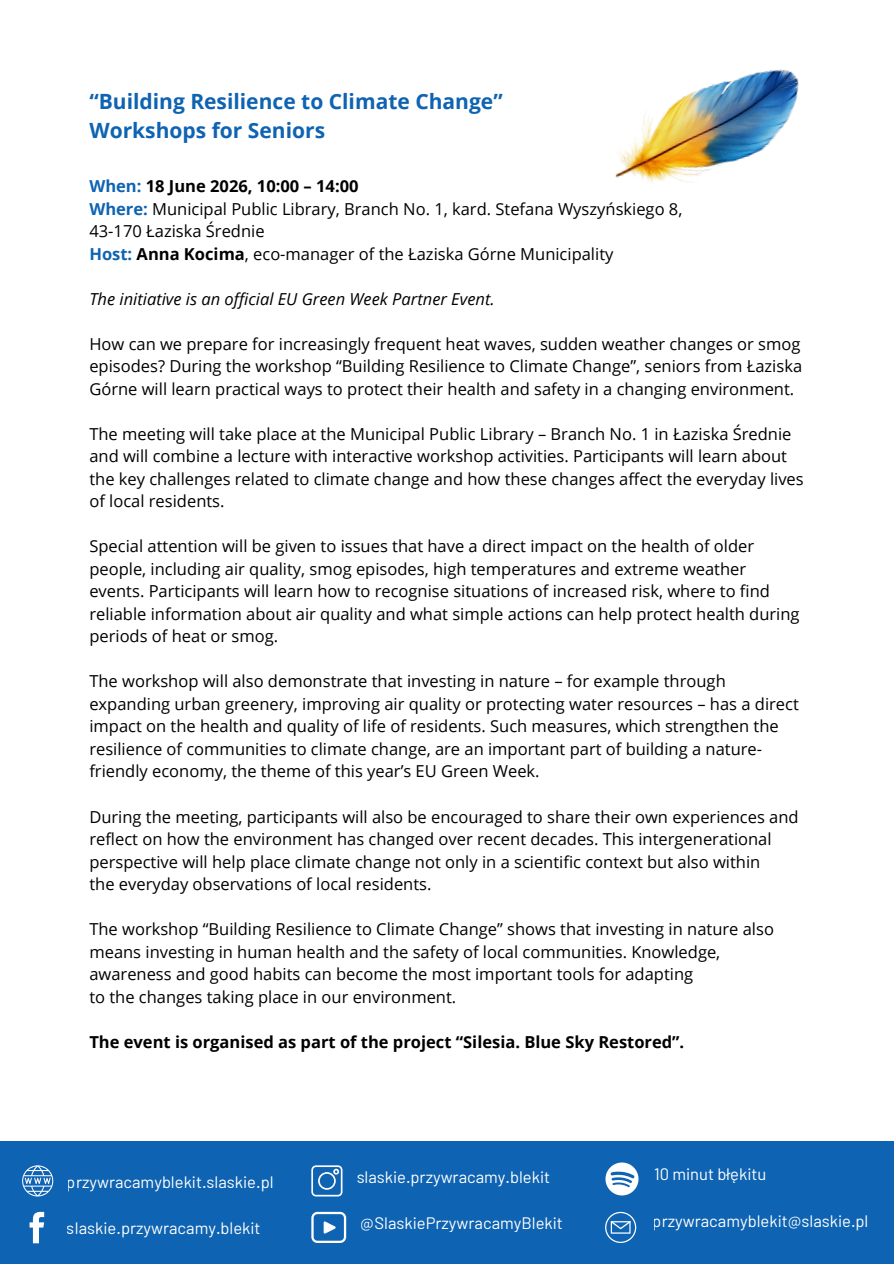
<style>
.page{position:relative;width:894px;height:1264px;background:#fff}
.page>*{position:absolute;margin:0;border:0;box-sizing:border-box;transform-origin:0 0}
.t1{font:700 21px/29.2px "Open Sans";color:#0e63b2}
.t2{font:16.5px/22.5px "Open Sans";color:#000}
.t3{font:16.5px "Barlow";color:#fff}
.t4{font:700 16.5px "Open Sans";color:#000}
.t5{font:italic 16.5px "Open Sans";color:#000}
.s1{font-weight:700;color:#0e63b2}
.s2{font-weight:700}
</style>
<div class="page">
<div style="left:0;top:1141px;width:893px;height:122px;background:#0e63b2"></div>
<svg style="left:22px;top:1165px;width:31px;height:31px"></svg>
<svg style="left:30px;top:1211px;width:14px;height:32px"></svg>
<svg style="left:311px;top:1165px;width:31px;height:31px"></svg>
<svg style="left:605px;top:1211px;width:31px;height:31px"></svg>
<img style="left:605px;top:1162px;width:33px;height:33px">
<svg style="left:311px;top:1211px;width:35px;height:31px"></svg>
<img style="left:615px;top:69px;width:184px;height:114px">
<p class="t1" style="left:89px;top:86px;width:414px">“Building Resilience to Climate Change”<br>Workshops for Seniors</p>
<p class="t2" style="left:89px;top:174px;width:594px"><span class="s1">When:</span> <span class="s2">18 June 2026, 10:00 – 14:00<br></span><span class="s1">Where:</span> Municipal Public Library, Branch No. 1, kard. Stefana Wyszyńskiego 8, 43-170 Łaziska Średnie<br><span class="s1">Host:</span> <span class="s2">Anna Kocima</span>, eco-manager of the Łaziska Górne Municipality</p>
<p class="t5" style="left:89px;top:287px;width:406px">The initiative is an official EU Green Week Partner Event.</p>
<p class="t2" style="left:89px;top:332px;width:714px;text-align:justify">How can we prepare for increasingly frequent heat waves, sudden weather changes or smog episodes? During the workshop “Building Resilience to Climate Change”, seniors from Łaziska Górne will learn practical ways to protect their health and safety in a changing environment.</p>
<p class="t2" style="left:89px;top:422px;width:715px">The meeting will take place at the Municipal Public Library – Branch No. 1 in Łaziska Średnie and will combine a lecture with interactive workshop activities. Participants will learn about the key challenges related to climate change and how these changes affect the everyday lives of local residents.</p>
<p class="t2" style="left:89px;top:534px;width:711px">Special attention will be given to issues that have a direct impact on the health of older people, including air quality, smog episodes, high temperatures and extreme weather events. Participants will learn how to recognise situations of increased risk, where to find reliable information about air quality and what simple actions can help protect health during periods of heat or smog.</p>
<p class="t2" style="left:89px;top:669px;width:710px">The workshop will also demonstrate that investing in nature – for example through expanding urban greenery, improving air quality or protecting water resources – has a direct impact on the health and quality of life of residents. Such measures, which strengthen the resilience of communities to climate change, are an important part of building a nature&shy;friendly economy, the theme of this year’s EU Green Week.</p>
<p class="t2" style="left:89px;top:804px;width:710px">During the meeting, participants will also be encouraged to share their own experiences and reflect on how the environment has changed over recent decades. This intergenerational perspective will help place climate change not only in a scientific context but also within<br>the everyday observations of local residents.</p>
<p class="t2" style="left:89px;top:917px;width:686px">The workshop “Building Resilience to Climate Change” shows that investing in nature also means investing in human health and the safety of local communities. Knowledge, awareness and good habits can become the most important tools for adapting<br>to the changes taking place in our environment.</p>
<p class="t4" style="left:89px;top:1030px;width:596px">The event is organised as part of the project “Silesia. Blue Sky Restored”.</p>
<p class="t3" style="left:67px;top:1171px;width:208px">przywracamyblekit.slaskie.pl</p>
<p class="t3" style="left:67px;top:1217px;width:195px">slaskie.przywracamy.blekit</p>
<p class="t3" style="left:356px;top:1166px;width:195px">slaskie.przywracamy.blekit</p>
<p class="t3" style="left:360px;top:1212px;width:204px">@SlaskiePrzywracamyBlekit</p>
<p class="t3" style="left:653px;top:1163px;width:114px">10 minut błękitu</p>
<p class="t3" style="left:652px;top:1210px;width:217px">przywracamyblekit@slaskie.pl</p>
</div>
